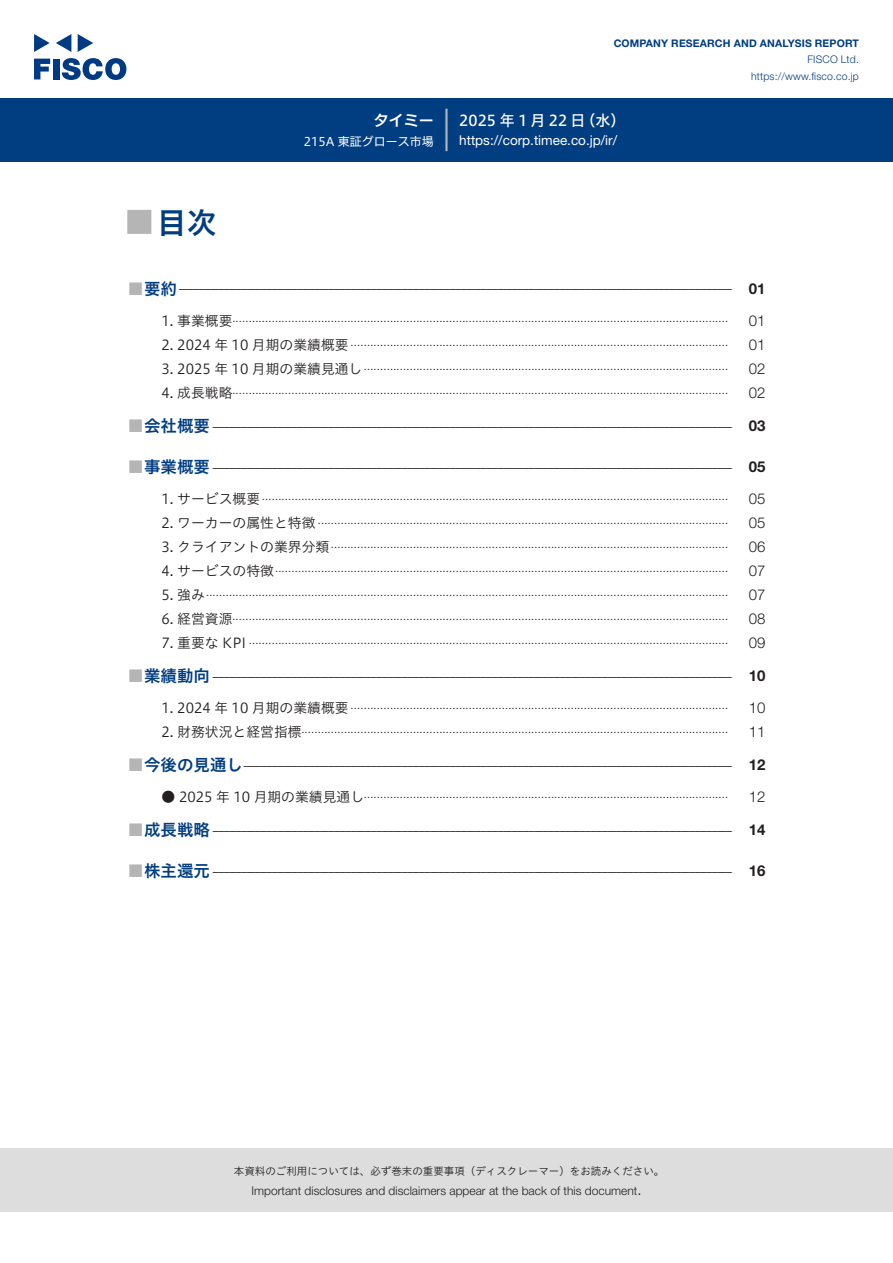
<style>
.page{position:relative;width:893px;height:1263px;background:#fff}
.page>*{position:absolute;margin:0;border:0;box-sizing:border-box;transform-origin:0 0}
.t1{font:30px "Hiragino UD Sans Std N W6";color:#003d81}
.t2{font:24px "Hiragino UD Sans Std W6";color:#b5b5b6}
.t3{font:16.5px "Hiragino UD Sans Std W6";color:#003d81}
.t4{font:300 15px "Helvetica Neue LT Std";color:#231f20}
.t5{font:700 15px "Helvetica Neue LT Std";color:#231f20}
.t6{font:15px "Hiragino UD Sans F Std N W5";letter-spacing:.195em;color:#fff}
.t7{font:15px "Hiragino UD Sans F Std N W6";color:#fff}
.t8{font:13.8px "Hiragino UD Sans Std W3";color:#231f20}
.t9{font:13.5px "Helvetica Neue LT Std";color:#fff}
.t10{font:12px "Hiragino UD Sans Std W3";color:#231f20}
.t11{font:300 12px "Helvetica Neue LT Std";color:#231f20}
.t12{font:12px "Hiragino UD Sans F Std N W4";color:#fff}
.t13{font:10.5px "Hiragino UD Sans Std W3";color:#231f20}
.t14{font:700 10.5px "Helvetica Neue LT Std";letter-spacing:.015em;color:#003d81}
.t15{font:300 10.5px/16.5px "Helvetica Neue LT Std";letter-spacing:.015em;color:#003d81;text-align:right}
.t16{font:9px "Hiragino UD Sans Std W3";color:#231f20}
.s1{color:#b5b5b6}
</style>
<div class="page">
<div style="left:0;top:1148px;width:893px;height:64px;background:#ddd"></div>
<svg style="left:34px;top:59px;width:16px;height:20px"></svg>
<div style="left:53px;top:59px;width:6px;height:20px;background:#003a83"></div>
<svg style="left:62px;top:58px;width:64px;height:22px"></svg>
<svg style="left:34px;top:34px;width:16px;height:18px"></svg>
<svg style="left:78px;top:34px;width:15px;height:18px"></svg>
<svg style="left:56px;top:34px;width:15px;height:18px"></svg>
<div style="left:0;top:98px;width:893px;height:64px;background:#003d81"></div>
<hr style="left:445px;top:109px;width:3px;height:42px;background:#b5b5b6">
<h2 class="t2" style="left:128px;top:204px;width:25px">█</h2>
<h1 class="t1" style="left:157px;top:199px;width:61px">目次</h1>
<h3 class="t7" style="left:374px;top:109px;width:62px">タイミー</h3>
<h3 class="t12" style="left:304px;top:132px;width:131px">215A 東証グロース市場</h3>
<p class="t14" style="left:614px;top:37px;width:247px">COMPANY RESEARCH AND ANALYSIS REPORT</p>
<p class="t15" style="left:751px;top:51px;width:109px">FISCO Ltd. https://www.fisco.co j p.</p>
<h3 class="t6" style="left:581px;top:109px;width:46px">（水(</h3>
<h3 class="t6" style="left:459px;top:109px;width:128px">2025年1月22日</h3>
<h3 class="t9" style="left:459px;top:132px;width:160px">https://corp.timee. c o j p. /i r/</h3>
<h3 class="t3" style="left:128px;top:276px;width:51px"><span class="s1">■</span>要約</h3>
<h3 class="t10" style="left:177px;top:280px;width:557px">-----------------------------------------------------------------------------------------------------------------------------------------------------------------------------------------------------</h3>
<h3 class="t8" style="left:162px;top:310px;width:73px">1. 事業概要</h3>
<p class="t16" style="left:233px;top:312px;width:497px">.......................................................................................................................................................</p>
<h3 class="t8" style="left:162px;top:334px;width:189px">2. 2024 年 10 月期の業績概要</h3>
<p class="t16" style="left:351px;top:336px;width:378px">...................................................................................................................</p>
<h3 class="t8" style="left:162px;top:358px;width:202px">3. 2025 年 10 月期の業績見通し</h3>
<p class="t16" style="left:364px;top:360px;width:365px">...............................................................................................................</p>
<h3 class="t8" style="left:162px;top:382px;width:73px">4. 成長戦略</h3>
<p class="t16" style="left:233px;top:384px;width:497px">.......................................................................................................................................................</p>
<h3 class="t3" style="left:128px;top:413px;width:84px"><span class="s1">■</span>会社概要</h3>
<h3 class="t10" style="left:210px;top:417px;width:524px">-----------------------------------------------------------------------------------------------------------------------------------------------------------------------------------------</h3>
<h3 class="t3" style="left:128px;top:454px;width:84px"><span class="s1">■</span>事業概要</h3>
<h3 class="t10" style="left:210px;top:458px;width:524px">-----------------------------------------------------------------------------------------------------------------------------------------------------------------------------------------</h3>
<h3 class="t8" style="left:162px;top:488px;width:100px">1. サービス概要</h3>
<p class="t16" style="left:262px;top:490px;width:467px">..............................................................................................................................................</p>
<h3 class="t8" style="left:162px;top:512px;width:155px">2. ワーカーの属性と特徴</h3>
<p class="t16" style="left:318px;top:514px;width:411px">.............................................................................................................................</p>
<h3 class="t8" style="left:162px;top:536px;width:169px">3. クライアントの業界分類</h3>
<p class="t16" style="left:331px;top:538px;width:398px">.........................................................................................................................</p>
<h3 class="t8" style="left:162px;top:560px;width:114px">4. サービスの特徴</h3>
<p class="t16" style="left:275px;top:562px;width:454px">..........................................................................................................................................</p>
<h3 class="t8" style="left:162px;top:584px;width:45px">5. 強み</h3>
<p class="t16" style="left:206px;top:586px;width:523px">...............................................................................................................................................................</p>
<h3 class="t8" style="left:162px;top:608px;width:73px">6. 経営資源</h3>
<p class="t16" style="left:233px;top:610px;width:497px">.......................................................................................................................................................</p>
<h3 class="t8" style="left:162px;top:632px;width:87px">7. 重要な KPI</h3>
<p class="t16" style="left:249px;top:634px;width:480px">..................................................................................................................................................</p>
<h3 class="t3" style="left:128px;top:663px;width:84px"><span class="s1">■</span>業績動向</h3>
<h3 class="t10" style="left:210px;top:667px;width:524px">-----------------------------------------------------------------------------------------------------------------------------------------------------------------------------------------</h3>
<h3 class="t8" style="left:162px;top:697px;width:189px">1. 2024 年 10 月期の業績概要</h3>
<p class="t16" style="left:351px;top:699px;width:378px">...................................................................................................................</p>
<h3 class="t8" style="left:162px;top:721px;width:142px">2. 財務状況と経営指標</h3>
<p class="t16" style="left:302px;top:723px;width:428px">..................................................................................................................................</p>
<h3 class="t3" style="left:128px;top:752px;width:117px"><span class="s1">■</span>今後の見通し</h3>
<h3 class="t10" style="left:243px;top:756px;width:491px">------------------------------------------------------------------------------------------------------------------------------------------------------------------------------</h3>
<h3 class="t8" style="left:162px;top:786px;width:204px">● 2025 年 10 月期の業績見通し</h3>
<p class="t16" style="left:364px;top:788px;width:365px">...............................................................................................................</p>
<h3 class="t3" style="left:128px;top:817px;width:84px"><span class="s1">■</span>成長戦略</h3>
<h3 class="t10" style="left:210px;top:821px;width:524px">-----------------------------------------------------------------------------------------------------------------------------------------------------------------------------------------</h3>
<h3 class="t3" style="left:128px;top:858px;width:84px"><span class="s1">■</span>株主還元</h3>
<h3 class="t10" style="left:210px;top:862px;width:524px">-----------------------------------------------------------------------------------------------------------------------------------------------------------------------------------------</h3>
<h3 class="t5" style="left:749px;top:279px;width:18px">01</h3>
<h3 class="t4" style="left:749px;top:311px;width:18px">01</h3>
<h3 class="t4" style="left:749px;top:335px;width:18px">01</h3>
<h3 class="t4" style="left:749px;top:359px;width:18px">02</h3>
<h3 class="t4" style="left:749px;top:383px;width:18px">02</h3>
<h3 class="t5" style="left:749px;top:416px;width:18px">03</h3>
<h3 class="t5" style="left:749px;top:457px;width:18px">05</h3>
<h3 class="t4" style="left:749px;top:489px;width:18px">05</h3>
<h3 class="t4" style="left:749px;top:513px;width:18px">05</h3>
<h3 class="t4" style="left:749px;top:537px;width:18px">06</h3>
<h3 class="t4" style="left:749px;top:561px;width:18px">07</h3>
<h3 class="t4" style="left:749px;top:585px;width:18px">07</h3>
<h3 class="t4" style="left:749px;top:609px;width:18px">08</h3>
<h3 class="t4" style="left:749px;top:633px;width:18px">09</h3>
<h3 class="t5" style="left:749px;top:666px;width:18px">10</h3>
<h3 class="t4" style="left:749px;top:698px;width:18px">10</h3>
<h3 class="t4" style="left:749px;top:722px;width:18px">11</h3>
<h3 class="t5" style="left:749px;top:755px;width:18px">12</h3>
<h3 class="t4" style="left:749px;top:787px;width:18px">12</h3>
<h3 class="t5" style="left:749px;top:820px;width:18px">14</h3>
<h3 class="t5" style="left:749px;top:861px;width:18px">16</h3>
<p class="t13" style="left:234px;top:1163px;width:432px">本資料のご利用については、必ず巻末の重要事項（ディスクレーマー）をお読みください。</p>
<h3 class="t4" style="left:637px;top:1180px;width:6px">.</h3>
<h3 class="t11" style="left:251px;top:1183px;width:387px">Important disclosures and disclaimers appear at the back of this document</h3>
</div>
